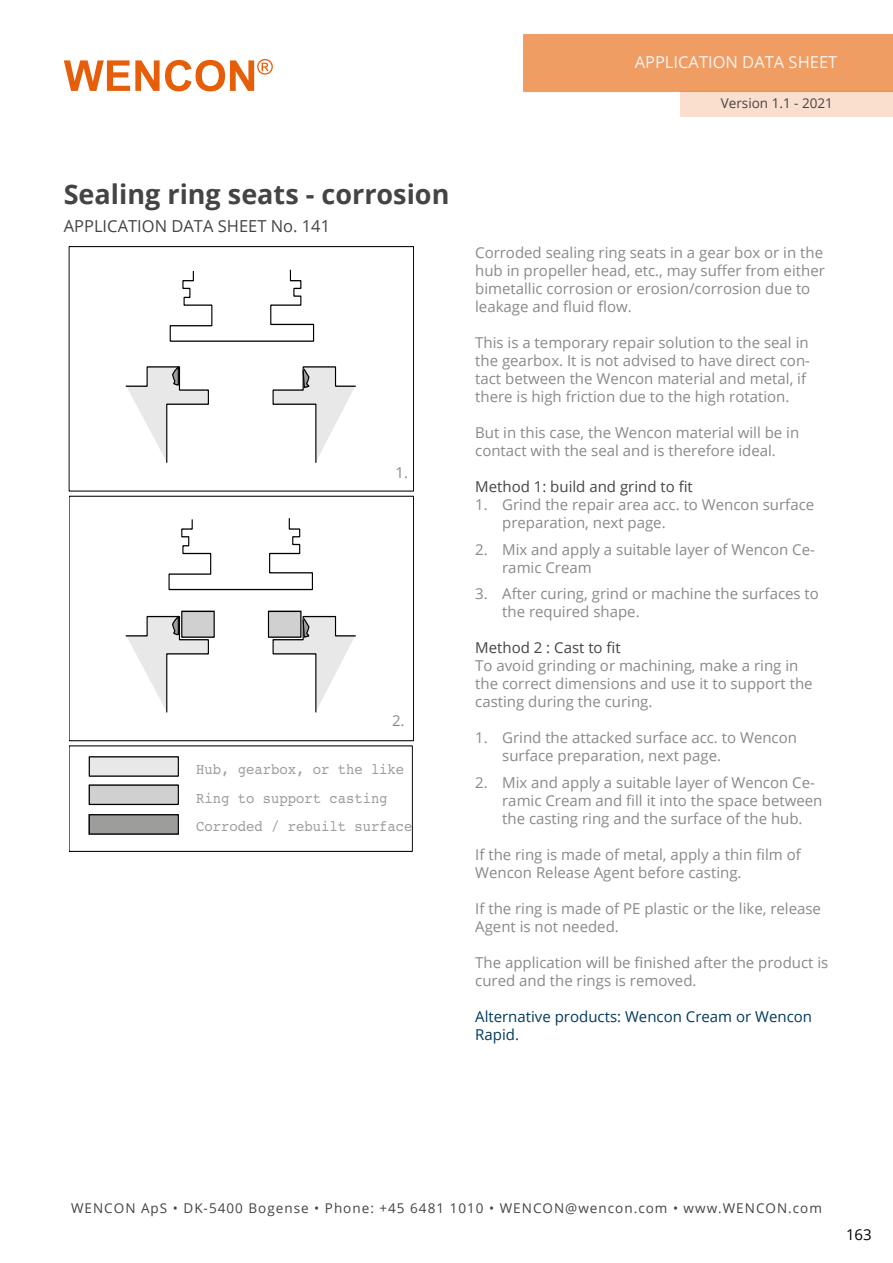
<style>
.page{position:relative;width:893px;height:1263px;background:#fff}
.page>*{position:absolute;margin:0;border:0;box-sizing:border-box;transform-origin:0 0}
.t1{font:700 27px "Open Sans";color:#454444}
.t2{font:16.5px "Open Sans";color:#454444}
.t3{font:16.5px "Open Sans";color:#f4f4f4}
.t4{font:15.45px/28.3px "Courier";color:#9d9d9c;scale:.9 1}
.t5{font:15px/18px "Open Sans";color:#8a8989}
.t6{font:15px/18px "Open Sans";color:#003a5d}
.t7{font:15px "Open Sans";color:#454444}
.t8{font:15px "Open Sans";color:#000}
.t9{font:13.5px "Open Sans";letter-spacing:.075em;color:#454444}
.t10{font:13.5px "Open Sans";color:#454444}
</style>
<div class="page">
<svg style="left:64px;top:59px;width:209px;height:32px"></svg>
<div style="left:523px;top:34px;width:370px;height:58px;background:#f09d64"></div>
<div style="left:680px;top:91px;width:213px;height:25px;background:#fadfce"></div>
<svg style="left:272px;top:366px;width:84px;height:97px"></svg>
<svg style="left:125px;top:366px;width:84px;height:97px"></svg>
<div style="left:69px;top:496px;width:345px;height:245px;border:1px solid #000"></div>
<svg style="left:272px;top:615px;width:84px;height:98px"></svg>
<svg style="left:125px;top:615px;width:84px;height:98px"></svg>
<div style="left:268px;top:611px;width:33px;height:27px;background:#d0d0d0"></div>
<div style="left:268px;top:611px;width:33px;height:27px;border:1px solid #000"></div>
<div style="left:181px;top:611px;width:34px;height:27px;background:#d0d0d0"></div>
<div style="left:181px;top:611px;width:34px;height:27px;border:1px solid #000"></div>
<div style="left:89px;top:756px;width:90px;height:21px;background:#e8e8e8"></div>
<div style="left:89px;top:756px;width:90px;height:21px;border:1px solid #000"></div>
<div style="left:89px;top:784px;width:90px;height:21px;background:#d0d0d0"></div>
<div style="left:89px;top:784px;width:90px;height:21px;border:1px solid #000"></div>
<div style="left:89px;top:814px;width:90px;height:21px;background:#9d9d9c"></div>
<div style="left:89px;top:814px;width:90px;height:21px;border:1px solid #000"></div>
<svg style="left:169px;top:269px;width:146px;height:73px"></svg>
<svg style="left:168px;top:518px;width:145px;height:73px"></svg>
<p class="t3" style="left:635px;top:51px;width:204px">APPLICATION DATA SHEET</p>
<p class="t10" style="left:721px;top:94px;width:114px">Version 1.1 - 2021</p>
<h1 class="t1" style="left:64px;top:175px;width:387px">Sealing ring seats - corrosion</h1>
<p class="t2" style="left:64px;top:215px;width:268px">APPLICATION DATA SHEET No. 141</p>
<p class="t5" style="left:395px;top:463px;width:14px">1.</p>
<p class="t5" style="left:392px;top:711px;width:14px">2.</p>
<p class="t4" style="left:196px;top:755px;width:242px">Hub, gearbox, or the like<br>Ring to support casting<br>Corroded / rebuilt surface</p>
<p class="t5" style="left:475px;top:243px;width:351px">Corroded sealing ring seats in a gear box or in the hub in propeller head, etc., may suffer from either bimetallic corrosion or erosion/corrosion due to leakage and fluid flow.</p>
<p class="t5" style="left:475px;top:333px;width:336px">This is a temporary repair solution to the seal in the gearbox. It is not advised to have direct con&shy;tact between the Wencon material and metal, if there is high friction due to the high rotation.</p>
<p class="t5" style="left:475px;top:423px;width:326px">But in this case, the Wencon material will be in contact with the seal and is therefore ideal.</p>
<p class="t7" style="left:475px;top:476px;width:219px">Method 1: build and grind to fit</p>
<p class="t5" style="left:502px;top:495px;width:314px;text-indent:-27px">1. Grind the repair area acc. to Wencon surface preparation, next page.</p>
<p class="t5" style="left:502px;top:540px;width:314px;text-indent:-27px">2. Mix and apply a suitable layer of Wencon Ce&shy;ramic Cream</p>
<p class="t5" style="left:502px;top:584px;width:318px;text-indent:-27px">3. After curing, grind or machine the surfaces to the required shape.</p>
<p class="t7" style="left:475px;top:637px;width:147px">Method 2 : Cast to fit</p>
<p class="t5" style="left:475px;top:656px;width:339px">To avoid grinding or machining, make a ring in the correct dimensions and use it to support the casting during the curing.</p>
<p class="t5" style="left:502px;top:728px;width:296px;text-indent:-27px">1. Grind the attacked surface acc. to Wencon surface preparation, next page.</p>
<p class="t5" style="left:502px;top:773px;width:322px;text-indent:-27px">2. Mix and apply a suitable layer of Wencon Ce&shy;ramic Cream and fill it into the space between the casting ring and the surface of the hub.</p>
<p class="t5" style="left:475px;top:845px;width:327px">If the ring is made of metal, apply a thin film of<br>Wencon Release Agent before casting.</p>
<p class="t5" style="left:475px;top:899px;width:347px">If the ring is made of PE plastic or the like, release<br>Agent is not needed.</p>
<p class="t5" style="left:475px;top:953px;width:355px">The application will be finished after the product is cured and the rings is removed.</p>
<p class="t6" style="left:475px;top:1007px;width:338px">Alternative products: Wencon Cream or Wencon<br>Rapid.</p>
<p class="t9" style="left:71px;top:1199px;width:752px">WENCON ApS • DK-5400 Bogense • Phone: +45 6481 1010 • WENCON@wencon.com • www.WENCON.com</p>
<p class="t8" style="left:846px;top:1225px;width:27px">163</p>
</div>
